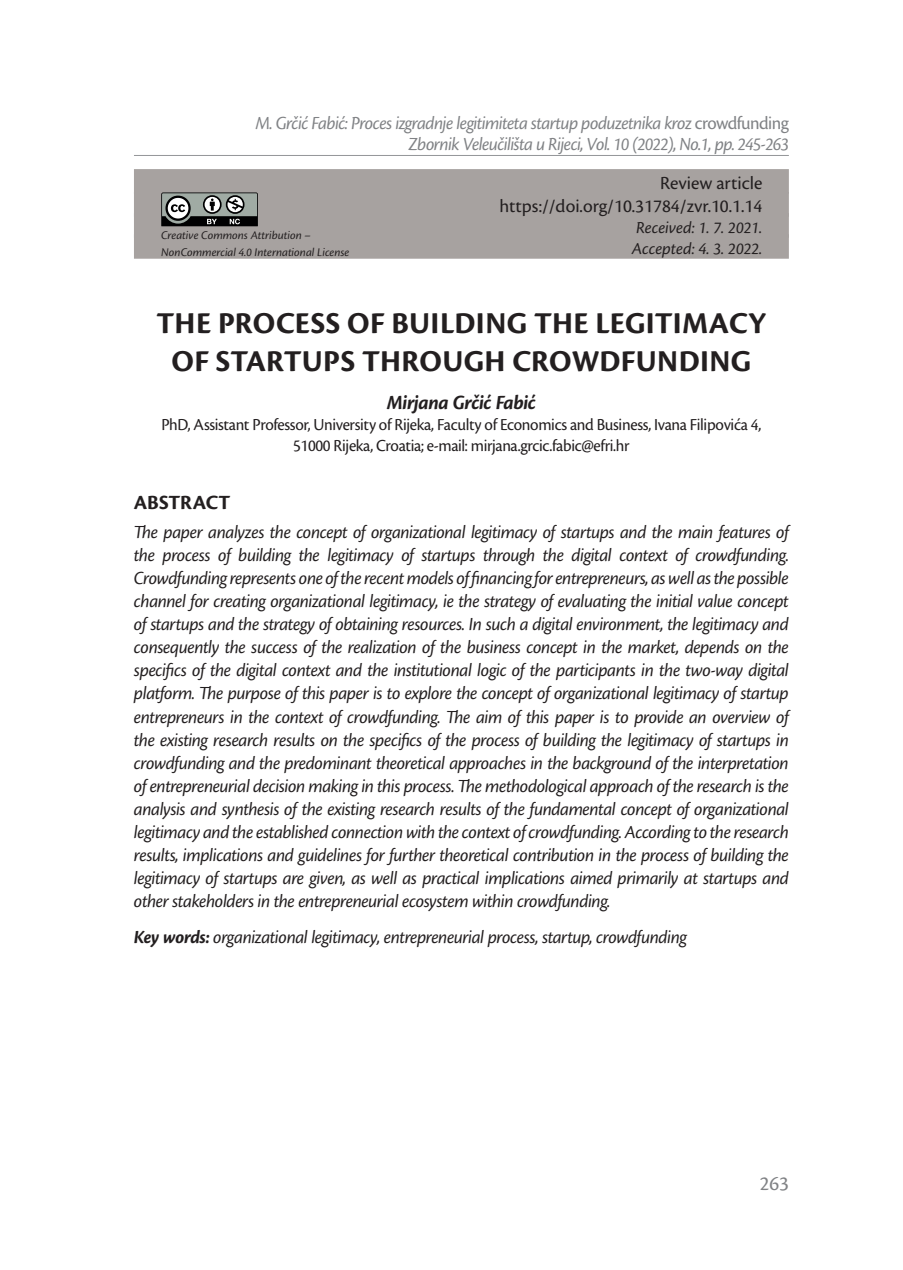
<style>
.page{position:relative;width:903px;height:1270px;background:#fff}
.page>*{position:absolute;margin:0;border:0;box-sizing:border-box;transform-origin:0 0}
.t1{font:700 31.5px/37.8px "Cronos Pro";letter-spacing:.01em;color:#231f20;text-align:center}
.t2{font:italic 700 21px "Cronos Pro";letter-spacing:-.025em;color:#231f20;scale:.96 1}
.t3{font:700 21px "Cronos Pro";letter-spacing:-.005em;color:#231f20}
.t4{font:21px "Cronos Pro";color:#808285}
.t5{font:italic 19.25px/23.1px "Cronos Pro";letter-spacing:-.025em;color:#231f20;text-align:justify;scale:.96 1}
.t6{font:italic 19.25px/21px "Cronos Pro";letter-spacing:-.035em;color:#808285;text-align:right;scale:.96 1}
.t7{font:19.25px/23.1px "Cronos Pro";color:#231f20;text-align:right}
.t8{font:17.5px/21px "Cronos Pro";letter-spacing:-.02em;color:#231f20;text-align:center;scale:.96 1}
.t9{font:italic 17.5px/21px "Cronos Pro";color:#231f20}
.t10{font:italic 12.25px/16.8px "Cronos Pro";letter-spacing:-.005em;color:#231f20}
.s1{font-style:normal}
.s2{font-weight:700}
</style>
<div class="page">
<hr style="left:134px;top:155px;width:655px;height:1px;background:#939598">
<div style="left:134px;top:169px;width:655px;height:25px;background:#a7a2a0"></div>
<div style="left:134px;top:192px;width:655px;height:25px;background:#a7a2a0"></div>
<div style="left:134px;top:213px;width:655px;height:25px;background:#a7a2a0"></div>
<div style="left:134px;top:234px;width:655px;height:25px;background:#a7a2a0"></div>
<svg style="left:161px;top:192px;width:97px;height:34px"></svg>
<p class="t6" style="left:255px;top:113px;width:557px">M. Grčić Fabić: Proces izgradnje legitimiteta startup poduzetnika kroz <span class="s1">crowdfunding<br></span>Zbornik Veleučilišta u Rijeci, Vol. 10 (2022), No.1, pp. 245-263</p>
<p class="t10" style="left:161px;top:227px;width:190px">Creative Commons Attribution –<br>NonCommercial 4.0 International License</p>
<p class="t7" style="left:499px;top:171px;width:264px">Review article https://doi.org/10.31784/zvr.10.1.14</p>
<p class="t9" style="left:632px;top:217px;width:132px">Received: 1. 7. 2021.<br>Accepted: 4. 3. 2022.</p>
<h1 class="t1" style="left:157px;top:305px;width:611px">THE PROCESS OF BUILDING THE LEGITIMACY<br>OF STARTUPS THROUGH CROWDFUNDING</h1>
<p class="t2" style="left:387px;top:390px;width:157px">Mirjana Grčić Fabić</p>
<p class="t8" style="left:162px;top:414px;width:626px">PhD, Assistant Professor, University of Rijeka, Faculty of Economics and Business, Ivana Filipovića 4,<br>51000 Rijeka, Croatia; e-mail: mirjana.grcic.fabic@efri.hr</p>
<p class="t3" style="left:134px;top:491px;width:98px">ABSTRACT</p>
<p class="t5" style="left:134px;top:520px;width:684px">The paper analyzes the concept of organizational legitimacy of startups and the main features of the process of building the legitimacy of startups through the digital context of crowdfunding.<br>Crowdfunding represents one of the recent models of financing for entrepreneurs, as well as the possible channel for creating organizational legitimacy, ie the strategy of evaluating the initial value concept of startups and the strategy of obtaining resources. In such a digital environment, the legitimacy and consequently the success of the realization of the business concept in the market, depends on the specifics of the digital context and the institutional logic of the participants in the two-way digital platform. The purpose of this paper is to explore the concept of organizational legitimacy of startup entrepreneurs in the context of crowdfunding. The aim of this paper is to provide an overview of the existing research results on the specifics of the process of building the legitimacy of startups in crowdfunding and the predominant theoretical approaches in the background of the interpretation of entrepreneurial decision making in this process. The methodological approach of the research is the analysis and synthesis of the existing research results of the fundamental concept of organizational legitimacy and the established connection with the context of crowdfunding. According to the research results, implications and guidelines for further theoretical contribution in the process of building the legitimacy of startups are given, as well as practical implications aimed primarily at startups and other stakeholders in the entrepreneurial ecosystem within crowdfunding.</p>
<p class="t5" style="left:134px;top:925px;width:577px"><span class="s2">Key words:</span> organizational legitimacy, entrepreneurial process, startup, crowdfunding</p>
<p class="t4" style="left:760px;top:1171px;width:31px">263</p>
</div>
